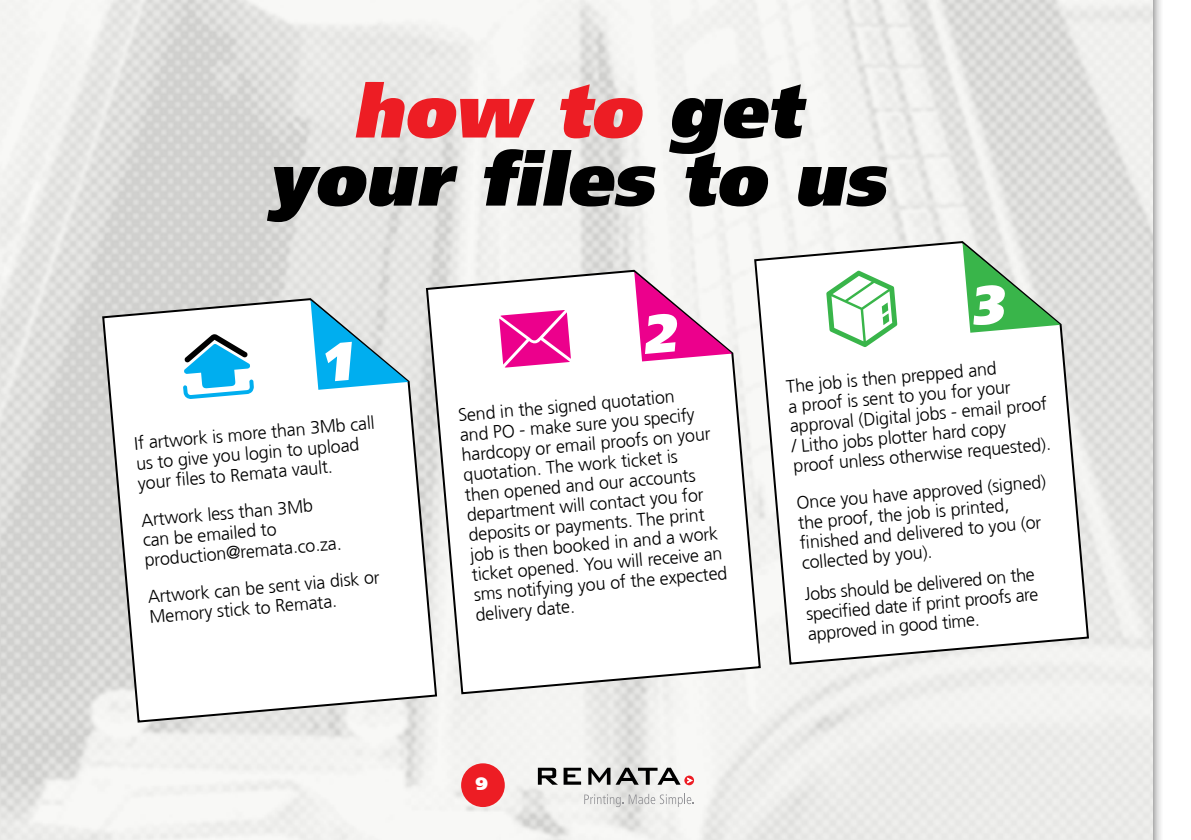
<style>
.page{position:relative;width:1191px;height:840px;background:#fff}
.page>*{position:absolute;margin:0;border:0;box-sizing:border-box;transform-origin:0 0}
.t1{font:italic 900 74px/68px "Frutiger CE";color:#000;text-align:center}
.t2{font:900 18.2px "Frutiger CE";color:#fff}
.t3{font:300 18px/20px "Frutiger";color:#000}
.s1{color:#ed1d24}
</style>
<div class="page">
<img style="left:0;top:0;width:1152px;height:839px">
<svg style="left:101px;top:297px;width:337px;height:426px"></svg>
<svg style="left:425px;top:268px;width:337px;height:427px"></svg>
<svg style="left:753px;top:240px;width:337px;height:425px"></svg>
<svg style="left:826px;top:270px;width:71px;height:77px"></svg>
<svg style="left:183px;top:334px;width:71px;height:65px"></svg>
<svg style="left:499px;top:310px;width:72px;height:57px"></svg>
<div style="left:461px;top:762px;width:44px;height:44px;background:#ed1d24;border-radius:50%"></div>
<svg style="left:684px;top:775px;width:10px;height:9px"></svg>
<svg style="left:687px;top:777px;width:5px;height:5px"></svg>
<svg style="left:538px;top:767px;width:43px;height:17px"></svg>
<svg style="left:588px;top:767px;width:92px;height:17px"></svg>
<svg style="left:584px;top:793px;width:109px;height:13px"></svg>
<svg style="left:634px;top:272px;width:98px;height:89px"></svg>
<svg style="left:962px;top:243px;width:98px;height:89px;background:#91cb98"></svg>
<svg style="left:310px;top:300px;width:98px;height:89px;background:#77c8e5"></svg>
<h1 class="t1" style="left:268px;top:78px;width:634px"><span class="s1">how to</span> get your files to us</h1>
<p class="t3" style="left:134px;top:433px;width:243px;rotate:-5deg">If artwork is more than 3Mb call us to give you login to upload your fi les to Remata vault.</p>
<p class="t3" style="left:140px;top:510px;width:199px;rotate:-5deg">Artwork less than 3Mb can be emailed to production@remata.co.za.</p>
<p class="t3" style="left:147px;top:587px;width:234px;rotate:-5deg">Artwork can be sent via disk or<br>Memory stick to Remata.</p>
<p class="t3" style="left:457px;top:405px;width:256px;rotate:-5deg">Send in the signed quotation<br>and PO - make sure you specify hardcopy or email proofs on your quotation. The work ticket is then opened and our accounts department will contact you for deposits or payments. The print job is then booked in and a work ticket opened. You will receive an sms notifying you of the expected delivery date.</p>
<p class="t2" style="left:475px;top:772px;width:14px">9</p>
<p class="t3" style="left:785px;top:376px;width:260px;rotate:-5deg">The job is then prepped and<br>a proof is sent to you for your approval (Digital jobs - email proof / Litho jobs plotter hard copy proof unless otherwise requested).</p>
<p class="t3" style="left:795px;top:493px;width:252px;rotate:-5deg">Once you have approved (signed) the proof, the job is printed,<br>fi nished and delivered to you (or collected by you).</p>
<p class="t3" style="left:803px;top:584px;width:234px;text-align:justify;rotate:-5deg">Jobs should be delivered on the specifi ed date if print proofs are approved in good time.</p>
</div>
